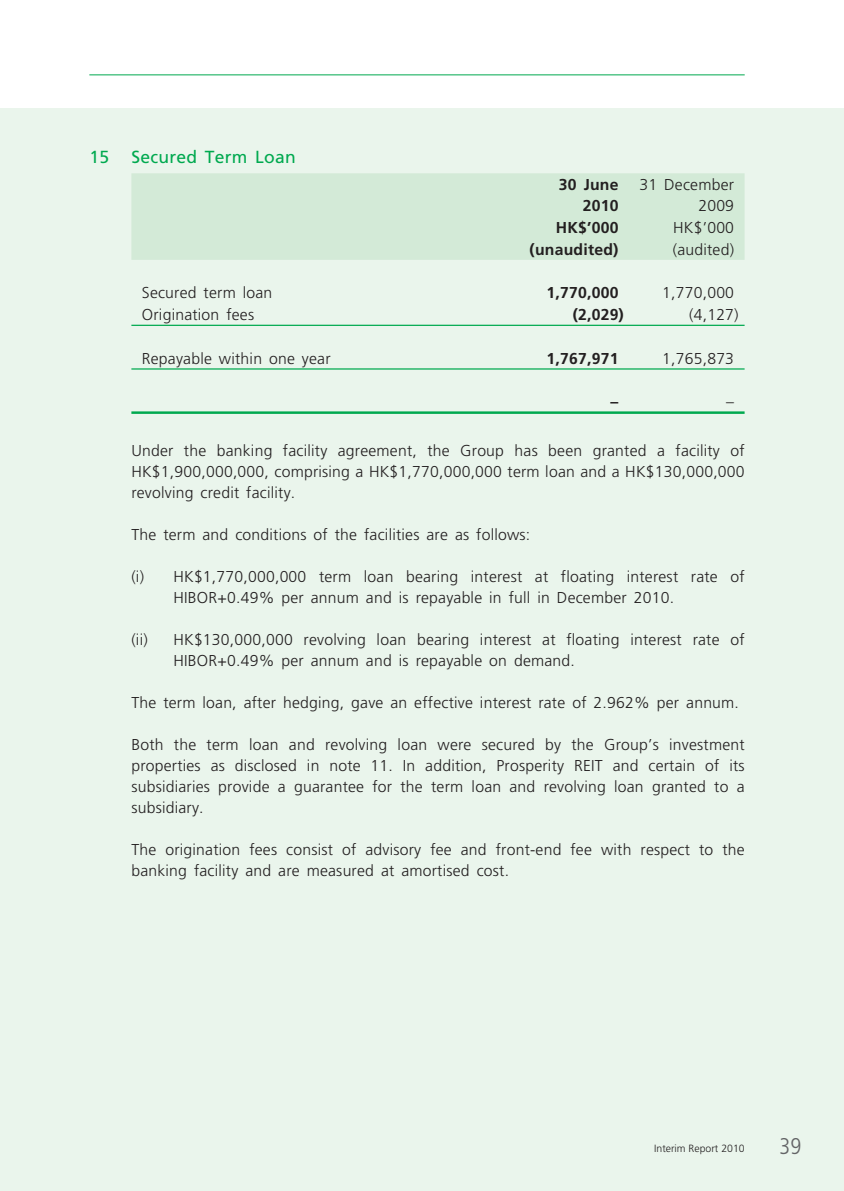
<style>
.page{position:relative;width:844px;height:1191px;background:#fff}
.page>*{position:absolute;margin:0;border:0;box-sizing:border-box;transform-origin:0 0}
.t1{font:300 condensed 22.75px "Frutiger LT Std";color:#636466}
.t2{font:17.5px "Frutiger LT Std";letter-spacing:.015em;color:#00a94f}
.t3{font:300 15.75px/21px "Frutiger LT Std";letter-spacing:.015em;color:#231f20}
.t4{font:700 15.75px/21px "Frutiger LT Std";letter-spacing:.015em;color:#231f20;text-align:right}
.t5{font:300 10.5px "Frutiger LT Std";color:#231f20}
</style>
<div class="page">
<div style="left:0;top:108px;width:843px;height:1083px;background:#eaf5ec"></div>
<hr style="left:89px;top:74px;width:655px;height:1px;background:#00a94f">
<div style="left:131px;top:173px;width:613px;height:87px;background:#d3ead7"></div>
<hr style="left:131px;top:368px;width:613px;height:1px;background:#00a94f">
<hr style="left:131px;top:325px;width:613px;height:1px;background:#00a94f">
<hr style="left:131px;top:411px;width:613px;height:3px;background:#00a94f">
<p class="t2" style="left:89px;top:150px;width:21px">15</p>
<p class="t2" style="left:131px;top:150px;width:166px">Secured Term Loan</p>
<p class="t4" style="left:558px;top:175px;width:61px">30 June<br>2010</p>
<p class="t3" style="left:639px;top:175px;width:96px;text-align:right">31 December<br>2009</p>
<p class="t4" style="left:555px;top:217px;width:64px">HK$’000</p>
<p class="t3" style="left:673px;top:217px;width:62px">HK$’000</p>
<p class="t4" style="left:529px;top:239px;width:90px">(unaudited)</p>
<p class="t3" style="left:672px;top:239px;width:63px">(audited)</p>
<p class="t3" style="left:142px;top:283px;width:132px">Secured term loan</p>
<p class="t4" style="left:546px;top:283px;width:73px">1,770,000</p>
<p class="t3" style="left:662px;top:283px;width:73px">1,770,000</p>
<p class="t3" style="left:142px;top:305px;width:114px">Origination fees</p>
<p class="t4" style="left:572px;top:305px;width:52px">(2,029)</p>
<p class="t3" style="left:689px;top:305px;width:51px">(4,127)</p>
<p class="t3" style="left:142px;top:348px;width:190px">Repayable within one year</p>
<p class="t4" style="left:546px;top:348px;width:73px">1,767,971</p>
<p class="t3" style="left:662px;top:348px;width:73px">1,765,873</p>
<p class="t4" style="left:610px;top:392px;width:9px">–</p>
<p class="t3" style="left:726px;top:392px;width:9px">–</p>
<p class="t3" style="left:131px;top:441px;width:614px;text-align:justify">Under the banking facility agreement, the Group has been granted a facility of HK$1,900,000,000, comprising a HK$1,770,000,000 term loan and a HK$130,000,000 revolving credit facility.</p>
<p class="t3" style="left:131px;top:525px;width:400px">The term and conditions of the facilities are as follows:</p>
<p class="t3" style="left:173px;top:567px;width:572px;text-indent:-42px">(i) HK$1,770,000,000 term loan bearing interest at floating interest rate of<br>HIBOR+0.49% per annum and is repayable in full in December 2010.</p>
<p class="t3" style="left:131px;top:630px;width:18px">(ii)</p>
<p class="t3" style="left:173px;top:630px;width:572px">HK$130,000,000 revolving loan bearing interest at floating interest rate of<br>HIBOR+0.49% per annum and is repayable on demand.</p>
<p class="t3" style="left:131px;top:693px;width:609px">The term loan, after hedging, gave an effective interest rate of 2.962% per annum.</p>
<p class="t3" style="left:131px;top:735px;width:614px;text-align:justify">Both the term loan and revolving loan were secured by the Group’s investment properties as disclosed in note 11. In addition, Prosperity REIT and certain of its subsidiaries provide a guarantee for the term loan and revolving loan granted to a subsidiary.</p>
<p class="t3" style="left:131px;top:840px;width:614px">The origination fees consist of advisory fee and front-end fee with respect to the banking facility and are measured at amortised cost.</p>
<p class="t5" style="left:654px;top:1143px;width:92px">Interim Report 2010</p>
<h1 class="t1" style="left:779px;top:1133px;width:23px">39</h1>
</div>
